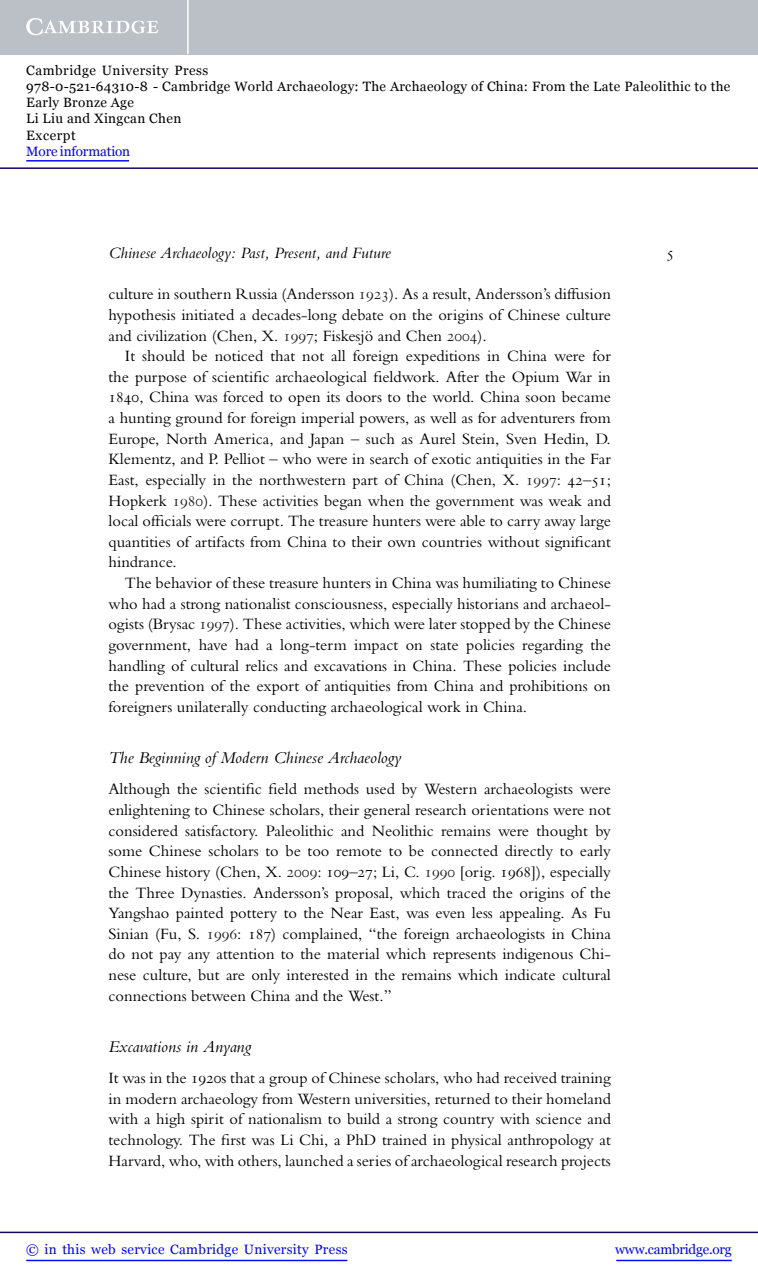
<style>
.page{position:relative;width:758px;height:1283px;background:#fff}
.page>*{position:absolute;margin:0;border:0;box-sizing:border-box;transform-origin:0 0}
.t1{font:17.25px "Bembo Italic Os F";color:#000}
.t2{font:16.5px/20.5px "Bembo";color:#000;text-align:justify}
.t3{font:16.5px "Bembo Italic Os F";color:#000}
.t4{font:16.5px "Bembo SC";color:#000}
.t5{font:13.5px/16.2px "Georgia";letter-spacing:.025em;color:#000}
.t6{font:13.5px "Georgia";letter-spacing:.025em;color:#00f}
.t7{font:13.5px "Georgia";letter-spacing:-.015em;color:#00f}
.t8{font:13.5px "Georgia";letter-spacing:-.01em;color:#00f}
.s1{font-family:"Bembo SC";color:#231f20}
.s2{font-family:"Bembo SC"}
</style>
<div class="page">
<div style="left:0;top:0;width:757px;height:54px;background:#bac0c6"></div>
<svg style="left:26px;top:18px;width:132px;height:17px"></svg>
<hr style="left:187px;top:0;width:2px;height:54px;background:#fff">
<hr style="left:0;top:167px;width:757px;height:2px;background:#150666">
<hr style="left:616px;top:1259px;width:115px;height:2px;background:#00f">
<hr style="left:0;top:1231px;width:757px;height:2px;background:#150666">
<hr style="left:26px;top:1259px;width:321px;height:2px;background:#00f">
<hr style="left:26px;top:160px;width:103px;height:1px;background:#00f">
<p class="t5" style="left:26px;top:62px;width:705px">Cambridge University Press<br>978-0-521-64310-8 - Cambridge World Archaeology: The Archaeology of China: From the Late Paleolithic to the Early Bronze Age<br>Li Liu and Xingcan Chen<br>Excerpt</p>
<p class="t8" style="left:26px;top:143px;width:105px">More information</p>
<p class="t3" style="left:108px;top:247px;width:284px">Chinese Archaeology: Past, Present, and Future</p>
<p class="t4" style="left:666px;top:247px;width:9px">5</p>
<p class="t2" style="left:108px;top:285px;width:504px">culture in southern Russia (Andersson <span class="s1">1923</span>). As a result, Andersson’s diffusion hypothesis initiated a decades-long debate on the origins of Chinese culture and civilization (Chen, X. <span class="s1">1997</span>; Fiskesjo and Chen <span class="s1">2004</span>).</p>
<p class="t2" style="left:366px;top:327px;width:7px">¨</p>
<p class="t2" style="left:125px;top:347px;width:487px">It should be noticed that not all foreign expeditions in China were for</p>
<p class="t2" style="left:108px;top:368px;width:504px">the purpose of scientific archaeological fieldwork. After the Opium War in</p>
<p class="t2" style="left:108px;top:388px;width:504px"><span class="s2">1840</span>, China was forced to open its doors to the world. China soon became</p>
<p class="t2" style="left:108px;top:409px;width:504px">a hunting ground for foreign imperial powers, as well as for adventurers from</p>
<p class="t2" style="left:108px;top:430px;width:504px">Europe, North America, and Japan – such as Aurel Stein, Sven Hedin, D.</p>
<p class="t2" style="left:108px;top:450px;width:504px">Klementz, and P. Pelliot – who were in search of exotic antiquities in the Far</p>
<p class="t2" style="left:108px;top:471px;width:504px">East, especially in the northwestern part of China (Chen, X. <span class="s1">1997</span>: <span class="s2">42</span>–<span class="s2">51</span>;</p>
<p class="t2" style="left:108px;top:491px;width:504px">Hopkerk <span class="s1">1980</span>). These activities began when the government was weak and</p>
<p class="t2" style="left:108px;top:512px;width:504px">local officials were corrupt. The treasure hunters were able to carry away large</p>
<p class="t2" style="left:108px;top:533px;width:504px">quantities of artifacts from China to their own countries without significant</p>
<p class="t2" style="left:108px;top:553px;width:70px">hindrance.</p>
<p class="t2" style="left:125px;top:574px;width:487px">The behavior of these treasure hunters in China was humiliating to Chinese</p>
<p class="t2" style="left:108px;top:595px;width:504px">who had a strong nationalist consciousness, especially historians and archaeol-</p>
<p class="t2" style="left:108px;top:615px;width:504px">ogists (Brysac <span class="s1">1997</span>). These activities, which were later stopped by the Chinese</p>
<p class="t2" style="left:108px;top:636px;width:504px">government, have had a long-term impact on state policies regarding the</p>
<p class="t2" style="left:108px;top:656px;width:504px">handling of cultural relics and excavations in China. These policies include</p>
<p class="t2" style="left:108px;top:677px;width:504px">the prevention of the export of antiquities from China and prohibitions on</p>
<p class="t2" style="left:108px;top:698px;width:420px">foreigners unilaterally conducting archaeological work in China.</p>
<p class="t1" style="left:108px;top:752px;width:294px">The Beginning of Modern Chinese Archaeology</p>
<p class="t2" style="left:108px;top:780px;width:504px">Although the scientific field methods used by Western archaeologists were enlightening to Chinese scholars, their general research orientations were not considered satisfactory. Paleolithic and Neolithic remains were thought by some Chinese scholars to be too remote to be connected directly to early Chinese history (Chen, X. <span class="s1">2009</span>: <span class="s2">109</span>–<span class="s2">27</span>; Li, C. <span class="s1">1990</span> [orig. <span class="s2">1968</span>]), especially the Three Dynasties. Andersson’s proposal, which traced the origins of the Yangshao painted pottery to the Near East, was even less appealing. As Fu Sinian (Fu, S. <span class="s1">1996</span>: <span class="s2">187</span>) complained, “the foreign archaeologists in China do not pay any attention to the material which represents indigenous Chi&shy;nese culture, but are only interested in the remains which indicate cultural connections between China and the West.”</p>
<p class="t1" style="left:108px;top:1040px;width:144px">Excavations in Anyang</p>
<p class="t2" style="left:108px;top:1069px;width:504px">It was in the <span class="s2">1920</span>s that a group of Chinese scholars, who had received training in modern archaeology from Western universities, returned to their homeland with a high spirit of nationalism to build a strong country with science and technology. The first was Li Chi, a PhD trained in physical anthropology at Harvard, who, with others, launched a series of archaeological research projects</p>
<p class="t6" style="left:26px;top:1242px;width:323px">© in this web service Cambridge University Press</p>
<p class="t7" style="left:615px;top:1242px;width:118px">www.cambridge.org</p>
</div>
